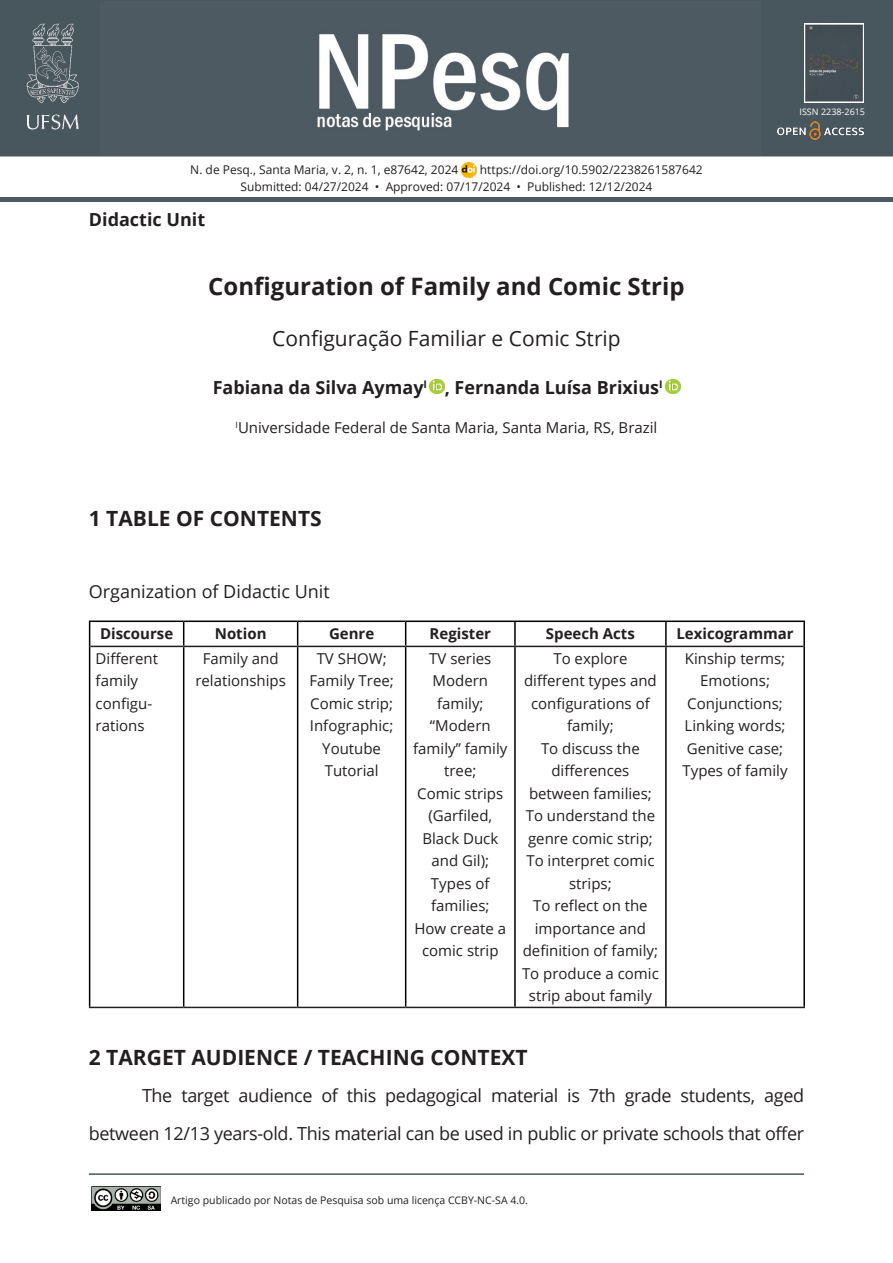
<style>
.page{position:relative;width:893px;height:1263px;background:#fff}
.page>*{position:absolute;margin:0;border:0;box-sizing:border-box;transform-origin:0 0}
._02-Titulo-art-Principal{font:700 24px "Open Sans";color:#231f20}
._09-_1_Titulo{font:700 21px "Open Sans";color:#231f20}
._03-Titulo-art-Seg-Idioma{font:21px "Open Sans";color:#231f20}
._10-Texto{font:18px/37.5px "Open Sans";letter-spacing:-.02em;color:#231f20;text-align:right}
._04-Nome-Autoras_es{font:700 18px "Open Sans";color:#231f20}
._14-Titulo_Tabela_Figura_Quadro{font:18px "Open Sans";color:#231f20}
._01-Secao{font:700 18px "Open Sans";color:#231f20}
._16-Texto_Tabela{font:15px/22.5px "Open Sans";color:#231f20;text-align:center}
._05-Instituicao-Dpto-Cidade-Estado-Pais{font:15px "Open Sans";color:#231f20}
._17-Cabecalho_Tabela{font:700 15px "Open Sans";color:#231f20}
._18-_1a-coluna_Tabela{font:15px/22.5px "Open Sans";color:#231f20}
.t1{font:12px/16.5px "Open Sans";color:#231f20}
.t2{font:10.5px "Open Sans";color:#231f20}
.t3{font:9px "Open Sans";color:#fff}
</style>
<div class="page">
<img style="left:92px;top:1186px;width:69px;height:24px">
<hr style="left:0;top:197px;width:893px;height:4px;background:#4d5a62">
<img style="left:461px;top:162px;width:16px;height:15px">
<hr style="left:89px;top:1173px;width:715px;height:2px;background:#48565d">
<div style="left:0;top:0;width:893px;height:156px;background:#48565d"></div>
<img style="left:26px;top:24px;width:53px;height:106px">
<img style="left:804px;top:24px;width:60px;height:79px">
<img style="left:778px;top:121px;width:86px;height:18px">
<img style="left:100px;top:2px;width:660px;height:153px">
<img style="left:430px;top:379px;width:15px;height:15px">
<img style="left:665px;top:379px;width:15px;height:15px">
<hr style="left:89px;top:620px;width:95px;height:2px;background:#000">
<svg style="left:89px;top:622px;width:1px;height:24px"></svg>
<hr style="left:184px;top:620px;width:114px;height:2px;background:#000">
<svg style="left:183px;top:622px;width:1px;height:24px"></svg>
<hr style="left:298px;top:620px;width:108px;height:2px;background:#000">
<svg style="left:297px;top:622px;width:1px;height:24px"></svg>
<hr style="left:406px;top:620px;width:109px;height:2px;background:#000">
<svg style="left:405px;top:622px;width:1px;height:24px"></svg>
<hr style="left:515px;top:620px;width:151px;height:2px;background:#000">
<hr style="left:514px;top:622px;width:2px;height:24px;background:#000">
<hr style="left:666px;top:620px;width:139px;height:2px;background:#000">
<hr style="left:665px;top:622px;width:2px;height:24px;background:#000">
<hr style="left:803px;top:622px;width:2px;height:24px;background:#000">
<hr style="left:89px;top:646px;width:1px;height:361px;background:#000">
<hr style="left:183px;top:647px;width:1px;height:360px;background:#000">
<hr style="left:297px;top:647px;width:1px;height:360px;background:#000">
<hr style="left:405px;top:647px;width:1px;height:360px;background:#000">
<hr style="left:514px;top:647px;width:2px;height:360px;background:#000">
<hr style="left:665px;top:647px;width:2px;height:360px;background:#000">
<hr style="left:803px;top:646px;width:2px;height:361px;background:#000">
<hr style="left:90px;top:646px;width:94px;height:1px;background:#231f20">
<hr style="left:184px;top:646px;width:114px;height:1px;background:#231f20">
<hr style="left:298px;top:646px;width:108px;height:1px;background:#231f20">
<hr style="left:406px;top:646px;width:109px;height:1px;background:#231f20">
<hr style="left:515px;top:646px;width:151px;height:1px;background:#231f20">
<hr style="left:666px;top:646px;width:137px;height:1px;background:#231f20">
<hr style="left:89px;top:1007px;width:95px;height:1px;background:#231f20">
<hr style="left:184px;top:1007px;width:114px;height:1px;background:#231f20">
<hr style="left:298px;top:1007px;width:108px;height:1px;background:#231f20">
<hr style="left:406px;top:1007px;width:109px;height:1px;background:#231f20">
<hr style="left:515px;top:1007px;width:151px;height:1px;background:#231f20">
<hr style="left:666px;top:1007px;width:139px;height:1px;background:#231f20">
<p class="t1" style="left:190px;top:161px;width:270px">N. de Pesq., Santa Maria, v. 2, n. 1, e87642, 2024</p>
<p class="t1" style="left:241px;top:161px;width:464px;text-indent:239px">https://doi.org/10.5902/2238261587642<br>Submitted: 04/27/2024 • Approved: 07/17/2024 • Published: 12/12/2024</p>
<p class="_01-Secao" style="left:89px;top:207px;width:118px">Didactic Unit</p>
<p class="_02-Titulo-art-Principal" style="left:208px;top:269px;width:478px">Configuration of Family and Comic Strip</p>
<p class="_03-Titulo-art-Seg-Idioma" style="left:272px;top:324px;width:350px">Configuração Familiar e Comic Strip</p>
<p class="_04-Nome-Autoras_es" style="left:213px;top:375px;width:451px">Fabiana da Silva Aymay<sup>I</sup> , Fernanda Luísa Brixius<sup>I</sup></p>
<p class="_05-Instituicao-Dpto-Cidade-Estado-Pais" style="left:236px;top:417px;width:423px"><sup>I</sup>Universidade Federal de Santa Maria, Santa Maria, RS, Brazil</p>
<p class="_09-_1_Titulo" style="left:89px;top:503px;width:234px">1 TABLE OF CONTENTS</p>
<p class="t3" style="left:799px;top:106px;width:67px">ISSN 2238-2615</p>
<p class="_14-Titulo_Tabela_Figura_Quadro" style="left:89px;top:579px;width:242px">Organization of Didactic Unit</p>
<p class="_17-Cabecalho_Tabela" style="left:100px;top:623px;width:75px">Discourse</p>
<p class="_17-Cabecalho_Tabela" style="left:215px;top:623px;width:53px">Notion</p>
<p class="_17-Cabecalho_Tabela" style="left:329px;top:623px;width:47px">Genre</p>
<p class="_17-Cabecalho_Tabela" style="left:430px;top:623px;width:63px">Register</p>
<p class="_17-Cabecalho_Tabela" style="left:546px;top:623px;width:90px">Speech Acts</p>
<p class="_17-Cabecalho_Tabela" style="left:676px;top:623px;width:119px">Lexicogrammar</p>
<p class="_18-_1a-coluna_Tabela" style="left:96px;top:647px;width:64px">Different family configu-</p>
<p class="_18-_1a-coluna_Tabela" style="left:96px;top:714px;width:50px">rations</p>
<p class="_16-Texto_Tabela" style="left:195px;top:647px;width:92px">Family and relationships</p>
<p class="_16-Texto_Tabela" style="left:317px;top:647px;width:71px">TV SHOW;</p>
<p class="_16-Texto_Tabela" style="left:524px;top:647px;width:134px">To explore different types and configurations of family;</p>
<p class="_16-Texto_Tabela" style="left:529px;top:737px;width:124px">To discuss the differences between families;</p>
<p class="_16-Texto_Tabela" style="left:526px;top:804px;width:131px;text-align:left">To understand the genre comic strip;</p>
<p class="_16-Texto_Tabela" style="left:526px;top:849px;width:130px">To interpret comic strips;</p>
<p class="_16-Texto_Tabela" style="left:523px;top:894px;width:137px">To reflect on the importance and definition of family;</p>
<p class="_16-Texto_Tabela" style="left:522px;top:962px;width:138px">To produce a comic strip about family</p>
<p class="_16-Texto_Tabela" style="left:685px;top:647px;width:102px">Kinship terms;</p>
<p class="_16-Texto_Tabela" style="left:700px;top:669px;width:71px">Emotions;</p>
<p class="_16-Texto_Tabela" style="left:687px;top:692px;width:97px">Conjunctions;</p>
<p class="_16-Texto_Tabela" style="left:685px;top:714px;width:102px">Linking words;</p>
<p class="_16-Texto_Tabela" style="left:687px;top:737px;width:98px">Genitive case;</p>
<p class="_16-Texto_Tabela" style="left:682px;top:759px;width:107px">Types of family</p>
<p class="_16-Texto_Tabela" style="left:429px;top:647px;width:64px">TV series<br>Modern family;</p>
<p class="_16-Texto_Tabela" style="left:413px;top:714px;width:96px">“Modern family” family tree;</p>
<p class="_16-Texto_Tabela" style="left:417px;top:782px;width:88px">Comic strips (Garfiled,<br>Black Duck and Gil);</p>
<p class="_16-Texto_Tabela" style="left:431px;top:872px;width:60px;text-align:left">Types of families;</p>
<p class="_16-Texto_Tabela" style="left:414px;top:917px;width:93px">How create a comic strip</p>
<p class="_16-Texto_Tabela" style="left:309px;top:669px;width:86px">Family Tree;</p>
<p class="_16-Texto_Tabela" style="left:310px;top:692px;width:84px">Comic strip;</p>
<p class="_16-Texto_Tabela" style="left:310px;top:714px;width:85px">Infographic;</p>
<p class="_16-Texto_Tabela" style="left:322px;top:737px;width:60px;text-align:left">Youtube<br>Tutorial</p>
<p class="_09-_1_Titulo" style="left:89px;top:1042px;width:440px">2 TARGET AUDIENCE / TEACHING CONTEXT</p>
<p class="_10-Texto" style="left:89px;top:1076px;width:717px">The target audience of this pedagogical material is 7th grade students, aged between 12/13 years-old. This material can be used in public or private schools that offer</p>
<p class="t2" style="left:171px;top:1193px;width:359px">Artigo publicado por Notas de Pesquisa sob uma licença CCBY-NC-SA 4.0.</p>
</div>
